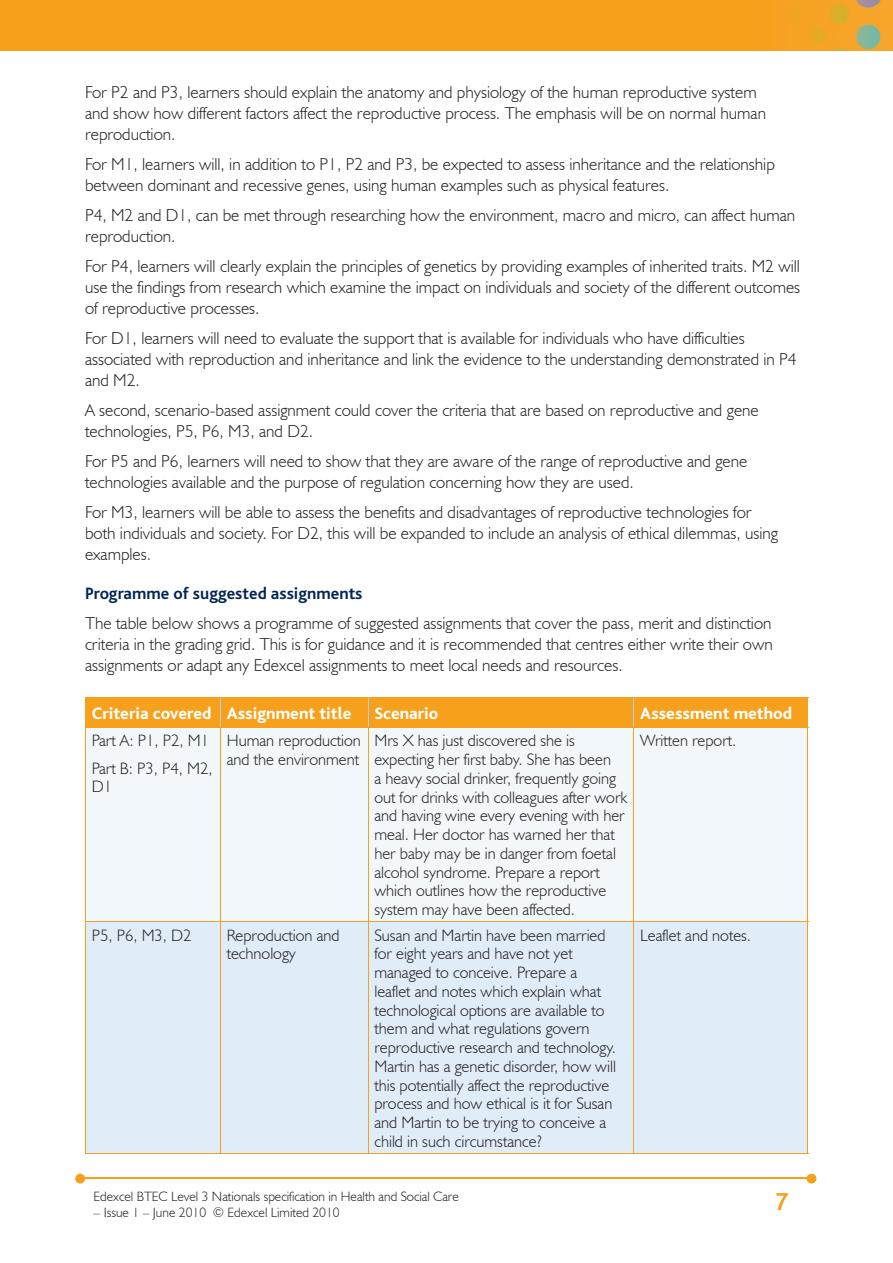
<style>
.page{position:relative;width:893px;height:1263px;background:#fff}
.page>*{position:absolute;margin:0;border:0;box-sizing:border-box;transform-origin:0 0}
.t1{font:700 25.5px "Bliss";color:#f6a01b}
.t2{font:300 17.25px/21px "Humanist 521 BT";color:#231f20}
.t3{font:800 17.25px "Bliss";color:#fff}
.t4{font:700 17.25px "Bliss";color:#002556}
.t5{font:300 16.5px/18.8px "Humanist 521 BT";color:#231f20}
.t6{font:300 13.5px "Humanist 521 BT";color:#231f20}
</style>
<div class="page">
<img style="left:0;top:0;width:893px;height:51px">
<hr style="left:82px;top:1178px;width:728px;height:1px;background:#f6a01b">
<svg style="left:807px;top:1174px;width:9px;height:9px"></svg>
<svg style="left:75px;top:1174px;width:10px;height:9px"></svg>
<div style="left:86px;top:728px;width:721px;height:193px;background:#f2f7fb"></div>
<div style="left:86px;top:922px;width:721px;height:231px;background:#e0edf8"></div>
<div style="left:85px;top:698px;width:723px;height:29px;background:#f6a01b"></div>
<hr style="left:85px;top:697px;width:135px;height:1px;background:#f6a01b">
<hr style="left:220px;top:697px;width:148px;height:1px;background:#f6a01b">
<hr style="left:368px;top:697px;width:266px;height:1px;background:#f6a01b">
<hr style="left:634px;top:697px;width:174px;height:1px;background:#f6a01b">
<hr style="left:220px;top:728px;width:1px;height:193px;background:#f6a01b">
<hr style="left:368px;top:728px;width:1px;height:193px;background:#f6a01b">
<hr style="left:634px;top:728px;width:1px;height:193px;background:#f6a01b">
<hr style="left:85px;top:728px;width:1px;height:193px;background:#f6a01b">
<hr style="left:807px;top:728px;width:1px;height:193px;background:#f6a01b">
<hr style="left:85px;top:727px;width:135px;height:1px;background:#f6a01b">
<hr style="left:220px;top:727px;width:148px;height:1px;background:#f6a01b">
<hr style="left:368px;top:727px;width:266px;height:1px;background:#f6a01b">
<hr style="left:634px;top:727px;width:174px;height:1px;background:#f6a01b">
<hr style="left:220px;top:922px;width:1px;height:231px;background:#f6a01b">
<hr style="left:368px;top:922px;width:1px;height:231px;background:#f6a01b">
<hr style="left:634px;top:922px;width:1px;height:231px;background:#f6a01b">
<hr style="left:85px;top:1153px;width:135px;height:1px;background:#f6a01b">
<hr style="left:220px;top:1153px;width:148px;height:1px;background:#f6a01b">
<hr style="left:368px;top:1153px;width:266px;height:1px;background:#f6a01b">
<hr style="left:634px;top:1153px;width:174px;height:1px;background:#f6a01b">
<hr style="left:85px;top:922px;width:1px;height:231px;background:#f6a01b">
<hr style="left:807px;top:922px;width:1px;height:231px;background:#f6a01b">
<hr style="left:85px;top:921px;width:135px;height:1px;background:#f6a01b">
<hr style="left:220px;top:921px;width:148px;height:1px;background:#f6a01b">
<hr style="left:368px;top:921px;width:266px;height:1px;background:#f6a01b">
<hr style="left:634px;top:921px;width:174px;height:1px;background:#f6a01b">
<p class="t2" style="left:85px;top:81px;width:682px">For P2 and P3, learners should explain the anatomy and physiology of the human reproductive system and show how different factors affect the reproductive process. The emphasis will be on normal human reproduction.</p>
<p class="t2" style="left:85px;top:153px;width:691px">For M1, learners will, in addition to P1, P2 and P3, be expected to assess inheritance and the relationship between dominant and recessive genes, using human examples such as physical features.</p>
<p class="t2" style="left:85px;top:204px;width:712px">P4, M2 and D1, can be met through researching how the environment, macro and micro, can affect human reproduction.</p>
<p class="t2" style="left:85px;top:255px;width:717px;text-align:justify">For P4, learners will clearly explain the principles of genetics by providing examples of inherited traits. M2 will use the findings from research which examine the impact on individuals and society of the different outcomes of reproductive processes.</p>
<p class="t2" style="left:85px;top:327px;width:713px">For D1, learners will need to evaluate the support that is available for individuals who have difficulties associated with reproduction and inheritance and link the evidence to the understanding demonstrated in P4 and M2.</p>
<p class="t2" style="left:85px;top:399px;width:675px">A second, scenario-based assignment could cover the criteria that are based on reproductive and gene technologies, P5, P6, M3, and D2.</p>
<p class="t2" style="left:85px;top:450px;width:664px">For P5 and P6, learners will need to show that they are aware of the range of reproductive and gene technologies available and the purpose of regulation concerning how they are used.</p>
<p class="t2" style="left:85px;top:501px;width:695px">For M3, learners will be able to assess the benefits and disadvantages of reproductive technologies for both individuals and society. For D2, this will be expanded to include an analysis of ethical dilemmas, using examples.</p>
<p class="t4" style="left:85px;top:585px;width:279px">Programme of suggested assignments</p>
<p class="t2" style="left:85px;top:612px;width:689px;text-align:justify">The table below shows a programme of suggested assignments that cover the pass, merit and distinction criteria in the grading grid. This is for guidance and it is recommended that centres either write their own assignments or adapt any Edexcel assignments to meet local needs and resources.</p>
<p class="t3" style="left:92px;top:704px;width:261px">Criteria covered Assignment title</p>
<p class="t3" style="left:374px;top:704px;width:66px">Scenario</p>
<p class="t3" style="left:640px;top:704px;width:153px">Assessment method</p>
<p class="t5" style="left:92px;top:727px;width:122px;line-height:27.3px">Part A: P1, P2, M1<br>Part B: P3, P4, M2,</p>
<p class="t5" style="left:92px;top:777px;width:22px">D1</p>
<p class="t5" style="left:227px;top:731px;width:136px">Human reproduction and the environment</p>
<p class="t5" style="left:374px;top:731px;width:254px">Mrs X has just discovered she is expecting her first baby. She has been<br>a heavy social drinker, frequently going out for drinks with colleagues after work and having wine every evening with her meal. Her doctor has warned her that her baby may be in danger from foetal alcohol syndrome. Prepare a report which outlines how the reproductive system may have been affected.</p>
<p class="t5" style="left:640px;top:731px;width:97px">Written report.</p>
<p class="t5" style="left:92px;top:925px;width:101px">P5, P6, M3, D2</p>
<p class="t5" style="left:227px;top:925px;width:114px">Reproduction and technology</p>
<p class="t5" style="left:374px;top:925px;width:243px">Susan and Martin have been married for eight years and have not yet managed to conceive. Prepare a leaflet and notes which explain what technological options are available to them and what regulations govern reproductive research and technology.<br>Martin has a genetic disorder, how will this potentially affect the reproductive process and how ethical is it for Susan and Martin to be trying to conceive a child in such circumstance?</p>
<p class="t5" style="left:640px;top:925px;width:112px">Leaflet and notes.</p>
<p class="t6" style="left:94px;top:1188px;width:367px">Edexcel BTEC Level 3 Nationals specification in Health and Social Care</p>
<p class="t6" style="left:94px;top:1204px;width:248px">– Issue 1 – June 2010 © Edexcel Limited 2010</p>
<h1 class="t1" style="left:775px;top:1189px;width:15px">7</h1>
</div>
